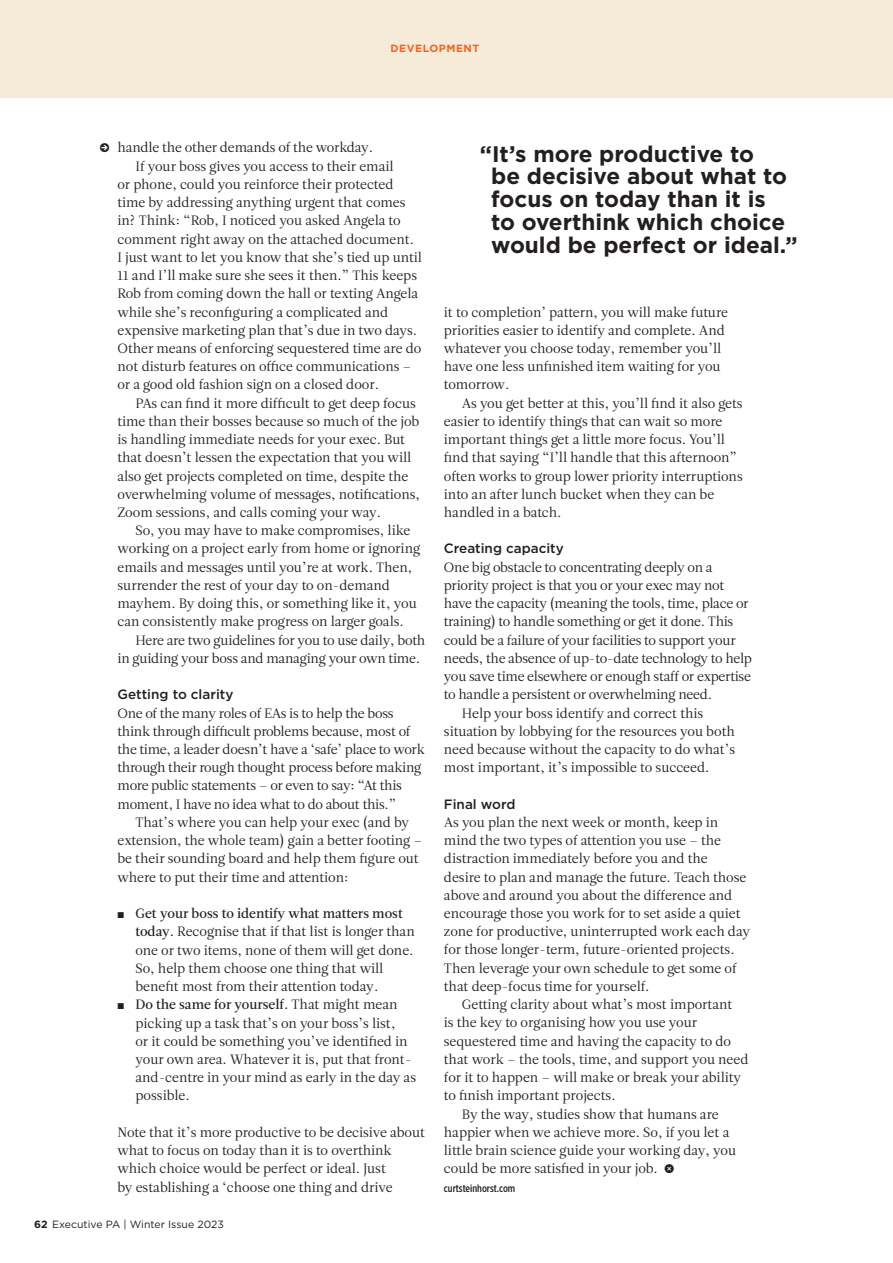
<style>
.page{position:relative;width:893px;height:1263px;background:#fff}
.page>*{position:absolute;margin:0;border:0;box-sizing:border-box;transform-origin:0 0}
.t1{font:700 22.5px/22.8px "Gotham";color:#231f20}
.t2{font:13.5px/18.3px "Leitura Two";color:#231f20}
.t3{font:13.5px/18.1px "Leitura Two";letter-spacing:-.02em;color:#231f20}
.t4{font:500 13.5px "Gotham";color:#231f20}
.t5{font:10.5px "Gotham";color:#231f20}
.t6{font:500 10.5px "Gotham X Narrow";color:#231f20}
.t7{font:700 10.5px "Gotham";letter-spacing:.05em;color:#f36421}
.s1{font-weight:500}
.s2{font-weight:700}
</style>
<div class="page">
<div style="left:0;top:0;width:893px;height:98px;background:#f6ead8"></div>
<p class="t7" style="left:391px;top:42px;width:90px">DEVELOPMENT</p>
<p class="t2" style="left:117px;top:139px;width:257px">handle the other demands of the workday.</p>
<p class="t2" style="left:135px;top:157px;width:260px">If your boss gives you access to their email</p>
<p class="t2" style="left:117px;top:175px;width:277px">or phone, could you reinforce their protected</p>
<p class="t2" style="left:117px;top:194px;width:290px">time by addressing anything urgent that comes</p>
<p class="t2" style="left:117px;top:212px;width:285px">in? Think: “Rob, I noticed you asked Angela to</p>
<p class="t2" style="left:117px;top:230px;width:298px">comment right away on the attached document.</p>
<p class="t2" style="left:117px;top:248px;width:306px">I just want to let you know that she’s tied up until</p>
<p class="t2" style="left:117px;top:266px;width:301px">11 and I’ll make sure she sees it then.” This keeps</p>
<p class="t2" style="left:117px;top:285px;width:302px">Rob from coming down the hall or texting Angela</p>
<p class="t2" style="left:117px;top:303px;width:272px">while she’s reconfiguring a complicated and</p>
<p class="t2" style="left:117px;top:321px;width:301px">expensive marketing plan that’s due in two days.</p>
<p class="t2" style="left:117px;top:339px;width:305px">Other means of enforcing sequestered time are do</p>
<p class="t2" style="left:117px;top:358px;width:296px">not disturb features on office communications –</p>
<p class="t2" style="left:117px;top:376px;width:263px">or a good old fashion sign on a closed door.</p>
<p class="t2" style="left:135px;top:394px;width:282px">PAs can find it more difficult to get deep focus</p>
<p class="t2" style="left:117px;top:412px;width:303px">time than their bosses because so much of the job</p>
<p class="t2" style="left:117px;top:430px;width:289px">is handling immediate needs for your exec. But</p>
<p class="t2" style="left:117px;top:449px;width:295px">that doesn’t lessen the expectation that you will</p>
<p class="t2" style="left:117px;top:467px;width:292px">also get projects completed on time, despite the</p>
<p class="t2" style="left:117px;top:485px;width:304px">overwhelming volume of messages, notifications,</p>
<p class="t2" style="left:117px;top:503px;width:265px">Zoom sessions, and calls coming your way.</p>
<p class="t2" style="left:135px;top:522px;width:276px">So, you may have to make compromises, like</p>
<p class="t2" style="left:117px;top:540px;width:304px">working on a project early from home or ignoring</p>
<p class="t2" style="left:117px;top:558px;width:296px">emails and messages until you’re at work. Then,</p>
<p class="t2" style="left:117px;top:576px;width:274px">surrender the rest of your day to on-demand</p>
<p class="t2" style="left:117px;top:594px;width:301px">mayhem. By doing this, or something like it, you</p>
<p class="t2" style="left:117px;top:613px;width:288px">can consistently make progress on larger goals.</p>
<p class="t2" style="left:135px;top:631px;width:291px">Here are two guidelines for you to use daily, both</p>
<p class="t2" style="left:117px;top:649px;width:304px">in guiding your boss and managing your own time.</p>
<p class="t4" style="left:117px;top:686px;width:117px">Getting to clarity</p>
<p class="t3" style="left:117px;top:704px;width:309px">One of the many roles of EAs is to help the boss think through difficult problems because, most of the time, a leader doesn’t have a ‘safe’ place to work through their rough thought process before making more public statements – or even to say: “At this moment, I have no idea what to do about this.”</p>
<p class="t2" style="left:117px;top:813px;width:307px;text-indent:18px">That’s where you can help your exec (and by extension, the whole team) gain a better footing – be their sounding board and help them figure out where to put their time and attention:</p>
<p class="t2" style="left:135px;top:904px;width:282px"><span class="s1">Get your boss to identify what matters most today.</span> Recognise that if that list is longer than one or two items, none of them will get done.<br>So, help them choose one thing that will benefit most from their attention today.<br><span class="s1">Do the same for yourself.</span> That might mean picking up a task that’s on your boss’s list,<br>or it could be something you’ve identified in your own area. Whatever it is, put that front&shy;and-centre in your mind as early in the day as possible.</p>
<p class="t2" style="left:117px;top:1123px;width:309px">Note that it’s more productive to be decisive about what to focus on today than it is to overthink which choice would be perfect or ideal. Just<br>by establishing a ‘choose one thing and drive</p>
<p class="t5" style="left:34px;top:1218px;width:191px"><span class="s2">62</span> Executive PA | Winter Issue 2023</p>
<h1 class="t1" style="left:491px;top:142px;width:308px;text-indent:-11px">“It’s more productive to<br>be decisive about what to focus on today than it is<br>to overthink which choice would be perfect or ideal.”</h1>
<p class="t2" style="left:444px;top:303px;width:286px">it to completion’ pattern, you will make future priorities easier to identify and complete. And whatever you choose today, remember you’ll have one less unfinished item waiting for you tomorrow.</p>
<p class="t2" style="left:444px;top:394px;width:300px;text-indent:18px">As you get better at this, you’ll find it also gets easier to identify things that can wait so more important things get a little more focus. You’ll find that saying “I’ll handle that this afternoon” often works to group lower priority interruptions into an after lunch bucket when they can be handled in a batch.</p>
<p class="t4" style="left:444px;top:540px;width:121px">Creating capacity</p>
<p class="t2" style="left:444px;top:558px;width:270px">One big obstacle to concentrating deeply on a</p>
<p class="t2" style="left:444px;top:576px;width:282px">priority project is that you or your exec may not</p>
<p class="t2" style="left:444px;top:594px;width:306px">have the capacity (meaning the tools, time, place or</p>
<p class="t2" style="left:444px;top:613px;width:291px">training) to handle something or get it done. This</p>
<p class="t2" style="left:444px;top:631px;width:293px">could be a failure of your facilities to support your</p>
<p class="t2" style="left:444px;top:649px;width:310px">needs, the absence of up-to-date technology to help</p>
<p class="t2" style="left:444px;top:667px;width:309px">you save time elsewhere or enough staff or expertise</p>
<p class="t2" style="left:444px;top:686px;width:270px">to handle a persistent or overwhelming need.</p>
<p class="t2" style="left:462px;top:704px;width:243px">Help your boss identify and correct this</p>
<p class="t2" style="left:444px;top:722px;width:292px">situation by lobbying for the resources you both</p>
<p class="t2" style="left:444px;top:740px;width:293px">need because without the capacity to do what’s</p>
<p class="t2" style="left:444px;top:758px;width:267px">most important, it’s impossible to succeed.</p>
<p class="t4" style="left:444px;top:795px;width:73px">Final word</p>
<p class="t2" style="left:444px;top:813px;width:308px">As you plan the next week or month, keep in mind the two types of attention you use – the distraction immediately before you and the<br>desire to plan and manage the future. Teach those above and around you about the difference and encourage those you work for to set aside a quiet zone for productive, uninterrupted work each day for those longer-term, future-oriented projects.<br>Then leverage your own schedule to get some of that deep-focus time for yourself.</p>
<p class="t2" style="left:462px;top:995px;width:272px">Getting clarity about what’s most important</p>
<p class="t2" style="left:444px;top:1014px;width:255px">is the key to organising how you use your</p>
<p class="t2" style="left:444px;top:1032px;width:289px">sequestered time and having the capacity to do</p>
<p class="t2" style="left:444px;top:1050px;width:306px">that work – the tools, time, and support you need</p>
<p class="t2" style="left:444px;top:1068px;width:299px">for it to happen – will make or break your ability</p>
<p class="t2" style="left:444px;top:1087px;width:173px">to finish important projects.</p>
<p class="t2" style="left:462px;top:1105px;width:258px">By the way, studies show that humans are</p>
<p class="t2" style="left:444px;top:1123px;width:287px">happier when we achieve more. So, if you let a</p>
<p class="t2" style="left:444px;top:1141px;width:294px">little brain science guide your working day, you</p>
<p class="t2" style="left:444px;top:1159px;width:215px">could be more satisfied in your job.</p>
<p class="t6" style="left:444px;top:1181px;width:73px">curtsteinhorst.com</p>
</div>
